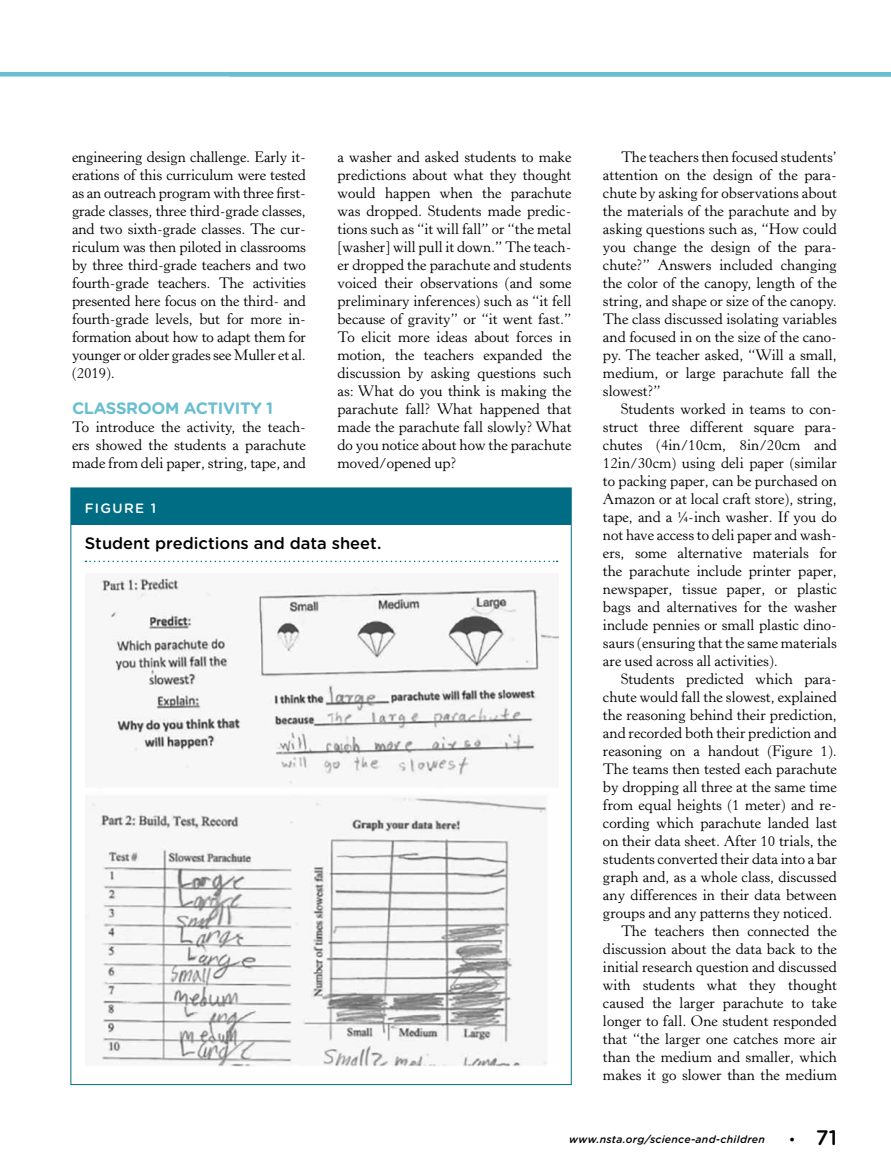
<style>
.page{position:relative;width:891px;height:1175px;background:#fff}
.page>*{position:absolute;margin:0;border:0;box-sizing:border-box;transform-origin:0 0}
.t1{font:500 21px "Gotham Rounded";color:#000}
.t2{font:500 16.5px "Gotham Rounded";color:#000}
.t3{font:700 16.5px "Gotham Rounded";letter-spacing:-.02em;color:#69bed0}
.t4{font:15px/18px "Horley Old Style MT Std";color:#000;text-align:justify}
.t5{font:500 13.5px "Gotham Rounded";letter-spacing:.1em;color:#fff}
.t6{font:italic 500 10.5px "Gotham Rounded";letter-spacing:.025em;color:#000}
.s1{font-family:"Horley Old Style MT Std";font-weight:700;font-size:13.5px}
</style>
<div class="page">
<div style="left:71px;top:488px;width:500px;height:36px;background:#006d84"></div>
<svg style="left:86px;top:560px;width:472px;height:2px"></svg>
<img style="left:85px;top:578px;width:473px;height:488px">
<hr style="left:0;top:72px;width:891px;height:4px;background:#69bed0">
<p class="t4" style="left:338px;top:148px;width:236px">a washer and asked students to make predictions about what they thought would happen when the parachute was dropped. Students made predic&shy;tions such as “it will fall” or “the metal [washer] will pull it down.” The teach&shy;er dropped the parachute and students voiced their observations (and some preliminary inferences) such as “it fell because of gravity” or “it went fast.” To elicit more ideas about forces in motion, the teachers expanded the discussion by asking questions such as: What do you think is making the parachute fall? What happened that made the parachute fall slowly? What do you notice about how the parachute moved/opened up?</p>
<p class="t4" style="left:603px;top:148px;width:236px;text-indent:18px">The teachers then focused students’ attention on the design of the para&shy;chute by asking for observations about the materials of the parachute and by asking questions such as, “How could you change the design of the para&shy;chute?” Answers included changing the color of the canopy, length of the string, and shape or size of the canopy.<br>The class discussed isolating variables and focused in on the size of the cano&shy;py. The teacher asked, “Will a small, medium, or large parachute fall the slowest?”</p>
<p class="t4" style="left:72px;top:148px;width:236px">engineering design challenge. Early it&shy;erations of this curriculum were tested as an outreach program with three first&shy;grade classes, three third-grade classes, and two sixth-grade classes. The cur&shy;riculum was then piloted in classrooms by three third-grade teachers and two fourth-grade teachers. The activities presented here focus on the third- and fourth-grade levels, but for more in&shy;formation about how to adapt them for younger or older grades see Muller et al. (2019).</p>
<p class="t3" style="left:72px;top:396px;width:203px">CLASSROOM ACTIVITY 1</p>
<p class="t4" style="left:72px;top:418px;width:236px">To introduce the activity, the teach&shy;ers showed the students a parachute made from deli paper, string, tape, and</p>
<p class="t4" style="left:603px;top:400px;width:236px;text-indent:18px">Students worked in teams to con&shy;struct three different square para&shy;chutes (4in/10cm, 8in/20cm and 12in/30cm) using deli paper (similar to packing paper, can be purchased on Amazon or at local craft store), string, tape, and a ¼-inch washer. If you do not have access to deli paper and wash&shy;ers, some alternative materials for the parachute include printer paper, newspaper, tissue paper, or plastic bags and alternatives for the washer include pennies or small plastic dino&shy;saurs (ensuring that the same materials are used across all activities).</p>
<p class="t4" style="left:621px;top:670px;width:217px">Students predicted which para-</p>
<p class="t4" style="left:603px;top:688px;width:235px">chute would fall the slowest, explained</p>
<p class="t4" style="left:603px;top:706px;width:235px">the reasoning behind their prediction,</p>
<p class="t4" style="left:603px;top:724px;width:235px">and recorded both their prediction and</p>
<p class="t4" style="left:603px;top:742px;width:236px">reasoning on a handout (Figure 1).</p>
<p class="t4" style="left:603px;top:760px;width:235px">The teams then tested each parachute</p>
<p class="t4" style="left:603px;top:778px;width:236px">by dropping all three at the same time</p>
<p class="t4" style="left:603px;top:796px;width:236px">from equal heights (1 meter) and re-</p>
<p class="t4" style="left:603px;top:814px;width:236px">cording which parachute landed last</p>
<p class="t4" style="left:603px;top:832px;width:235px">on their data sheet. After 10 trials, the</p>
<p class="t4" style="left:603px;top:850px;width:236px">students converted their data into a bar</p>
<p class="t4" style="left:603px;top:868px;width:236px">graph and, as a whole class, discussed</p>
<p class="t4" style="left:603px;top:886px;width:236px">any differences in their data between</p>
<p class="t4" style="left:603px;top:904px;width:231px">groups and any patterns they noticed.</p>
<p class="t4" style="left:621px;top:922px;width:218px">The teachers then connected the</p>
<p class="t4" style="left:603px;top:940px;width:236px">discussion about the data back to the</p>
<p class="t4" style="left:603px;top:958px;width:236px">initial research question and discussed</p>
<p class="t4" style="left:603px;top:976px;width:236px">with students what they thought</p>
<p class="t4" style="left:603px;top:994px;width:235px">caused the larger parachute to take</p>
<p class="t4" style="left:603px;top:1012px;width:235px">longer to fall. One student responded</p>
<p class="t4" style="left:603px;top:1030px;width:236px">that “the larger one catches more air</p>
<p class="t4" style="left:603px;top:1048px;width:235px">than the medium and smaller, which</p>
<p class="t4" style="left:603px;top:1066px;width:236px">makes it go slower than the medium</p>
<p class="t5" style="left:85px;top:498px;width:73px">FIGURE 1</p>
<p class="t2" style="left:85px;top:531px;width:298px">Student predictions and data sheet.</p>
<p class="t6" style="left:569px;top:1132px;width:197px">www.nsta.org/science-and-children</p>
<h1 class="t1" style="left:790px;top:1122px;width:49px"><span class="s1">•</span> 71</h1>
</div>
